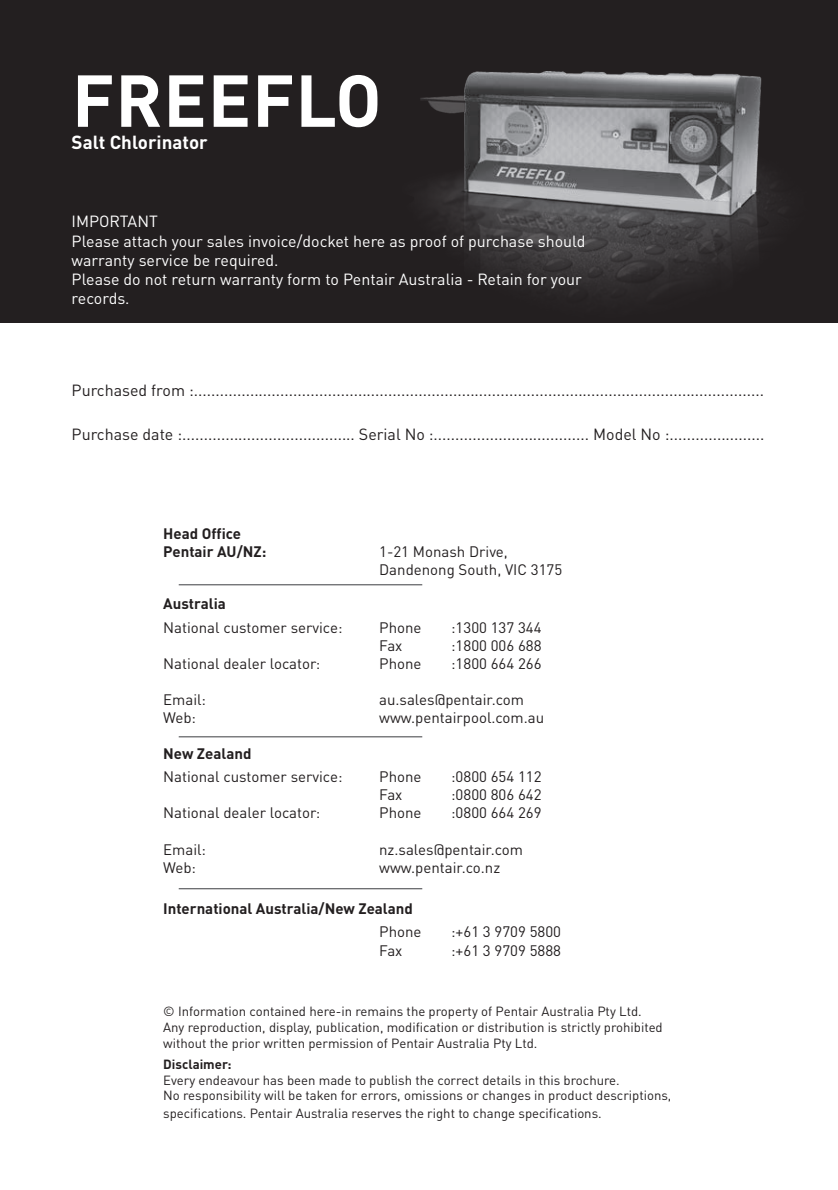
<style>
.page{position:relative;width:838px;height:1190px;background:#fff}
.page>*{position:absolute;margin:0;border:0;box-sizing:border-box;transform-origin:0 0}
.t1{font:700 72.2px "DIN Pro";letter-spacing:.01em;color:#fff}
.t2{font:700 18.8px "DIN Pro";color:#fff}
.t3{font:16px "DIN Pro";color:#231f20}
.t4{font:16px "DIN Pro";color:#fff}
.t5{font:15px "DIN Pro";color:#231f20}
.t6{font:700 15px "DIN Pro";color:#231f20}
.t7{font:13.2px "DIN Pro";color:#231f20}
.t8{font:700 13.2px "DIN Pro";color:#231f20}
</style>
<div class="page">
<hr style="left:179px;top:584px;width:243px;height:1px;background:#6c6d70">
<hr style="left:179px;top:736px;width:243px;height:1px;background:#6c6d70">
<hr style="left:179px;top:888px;width:243px;height:1px;background:#6c6d70">
<div style="left:0;top:0;width:838px;height:323px;background:#231f20"></div>
<img style="left:420px;top:72px;width:365px;height:225px">
<p class="t1" style="left:72px;top:41px;width:311px">FREEFLO</p>
<p class="t2" style="left:72px;top:127px;width:138px">Salt Chlorinator</p>
<p class="t4" style="left:72px;top:209px;width:88px">IMPORTANT</p>
<p class="t4" style="left:72px;top:228px;width:515px">Please attach your sales invoice/docket here as proof of purchase should</p>
<p class="t4" style="left:72px;top:247px;width:208px">warranty service be required.</p>
<p class="t4" style="left:72px;top:266px;width:512px">Please do not return warranty form to Pentair Australia - Retain for your</p>
<p class="t4" style="left:72px;top:286px;width:60px">records.</p>
<p class="t3" style="left:72px;top:377px;width:694px">Purchased from :....................................................................................................................................</p>
<p class="t3" style="left:72px;top:421px;width:694px">Purchase date :........................................ Serial No :.................................... Model No :......................</p>
<p class="t6" style="left:163px;top:521px;width:79px">Head Office</p>
<p class="t6" style="left:163px;top:539px;width:105px">Pentair AU/NZ:</p>
<p class="t5" style="left:379px;top:540px;width:130px">1-21 Monash Drive,</p>
<p class="t5" style="left:379px;top:558px;width:185px">Dandenong South, VIC 3175</p>
<p class="t6" style="left:163px;top:591px;width:64px">Australia</p>
<p class="t5" style="left:163px;top:615px;width:181px">National customer service:</p>
<p class="t5" style="left:379px;top:615px;width:44px">Phone</p>
<p class="t5" style="left:451px;top:615px;width:92px">:1300 137 344</p>
<p class="t5" style="left:379px;top:633px;width:25px">Fax</p>
<p class="t5" style="left:451px;top:633px;width:92px">:1800 006 688</p>
<p class="t5" style="left:163px;top:651px;width:159px">National dealer locator:</p>
<p class="t5" style="left:379px;top:651px;width:44px">Phone</p>
<p class="t5" style="left:451px;top:651px;width:92px">:1800 664 266</p>
<p class="t5" style="left:163px;top:687px;width:44px">Email:</p>
<p class="t5" style="left:379px;top:687px;width:146px">au.sales@pentair.com</p>
<p class="t5" style="left:163px;top:706px;width:34px">Web:</p>
<p class="t5" style="left:379px;top:706px;width:167px">www.pentairpool.com.au</p>
<p class="t6" style="left:163px;top:741px;width:90px">New Zealand</p>
<p class="t5" style="left:163px;top:765px;width:181px">National customer service:</p>
<p class="t5" style="left:379px;top:765px;width:44px">Phone</p>
<p class="t5" style="left:451px;top:765px;width:92px">:0800 654 112</p>
<p class="t5" style="left:379px;top:783px;width:25px">Fax</p>
<p class="t5" style="left:451px;top:783px;width:92px">:0800 806 642</p>
<p class="t5" style="left:163px;top:801px;width:159px">National dealer locator:</p>
<p class="t5" style="left:379px;top:801px;width:44px">Phone</p>
<p class="t5" style="left:451px;top:801px;width:92px">:0800 664 269</p>
<p class="t5" style="left:163px;top:837px;width:44px">Email:</p>
<p class="t5" style="left:379px;top:837px;width:145px">nz.sales@pentair.com</p>
<p class="t5" style="left:163px;top:855px;width:34px">Web:</p>
<p class="t5" style="left:379px;top:855px;width:123px">www.pentair.co.nz</p>
<p class="t6" style="left:163px;top:896px;width:251px">International Australia/New Zealand</p>
<p class="t5" style="left:379px;top:920px;width:44px">Phone</p>
<p class="t5" style="left:451px;top:920px;width:111px">:+61 3 9709 5800</p>
<p class="t5" style="left:379px;top:938px;width:25px">Fax</p>
<p class="t5" style="left:451px;top:938px;width:111px">:+61 3 9709 5888</p>
<p class="t7" style="left:163px;top:1001px;width:480px">© Information contained here-in remains the property of Pentair Australia Pty Ltd.</p>
<p class="t7" style="left:163px;top:1016px;width:501px">Any reproduction, display, publication, modification or distribution is strictly prohibited</p>
<p class="t7" style="left:163px;top:1032px;width:376px">without the prior written permission of Pentair Australia Pty Ltd.</p>
<p class="t8" style="left:163px;top:1053px;width:70px">Disclaimer:</p>
<p class="t7" style="left:163px;top:1069px;width:458px">Every endeavour has been made to publish the correct details in this brochure.</p>
<p class="t7" style="left:163px;top:1085px;width:510px">No responsibility will be taken for errors, omissions or changes in product descriptions,</p>
<p class="t7" style="left:163px;top:1103px;width:440px">specifications. Pentair Australia reserves the right to change specifications.</p>
</div>
